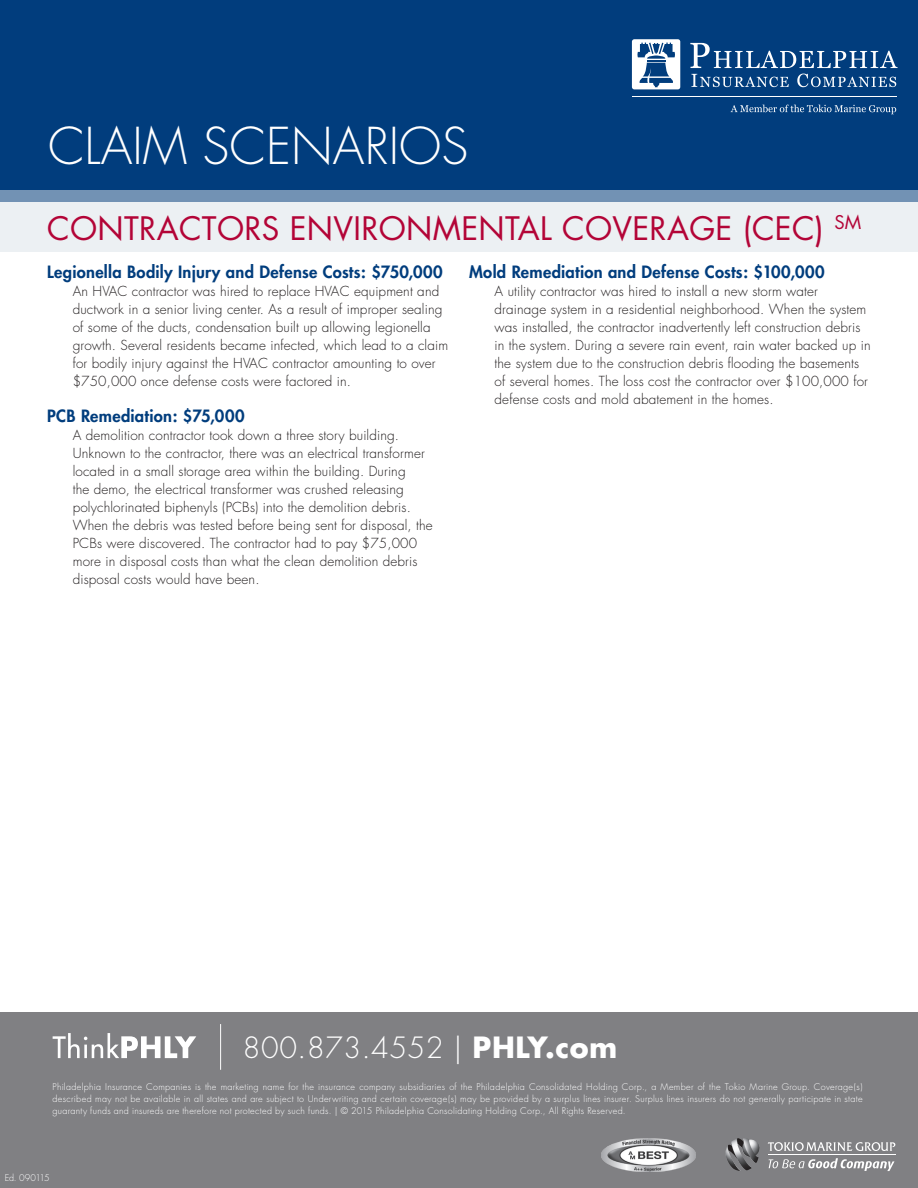
<style>
.page{position:relative;width:918px;height:1188px;background:#fff}
.page>*{position:absolute;margin:0;border:0;box-sizing:border-box;transform-origin:0 0}
.t1{font:300 49.5px "Futura";color:#fff}
.t2{font:31.5px "Futura";letter-spacing:.01em;color:#b30437}
.t3{font:300 28.5px "Futura";letter-spacing:.02em;color:#fff}
.t4{font:800 16.5px "Futura";letter-spacing:.02em;color:#013d7d}
.t5{font:300 13.5px/18px "Futura";letter-spacing:.01em;color:#231f20}
.t6{font:300 9px/12px "Futura";letter-spacing:.03em;color:#fff;text-align:justify}
.t7{font:300 9px "Futura";letter-spacing:-.055em;color:#fff}
.s1{font-weight:700}
</style>
<div class="page">
<div style="left:0;top:0;width:918px;height:202px;background:#013d7d"></div>
<div style="left:632px;top:39px;width:48px;height:50px;background:#fff;border-radius:3px"></div>
<svg style="left:690px;top:43px;width:208px;height:25px"></svg>
<svg style="left:691px;top:74px;width:98px;height:13px"></svg>
<svg style="left:797px;top:74px;width:99px;height:13px"></svg>
<svg style="left:637px;top:43px;width:38px;height:44px"></svg>
<hr style="left:633px;top:96px;width:264px;height:1px;background:#fff">
<svg style="left:731px;top:105px;width:165px;height:9px"></svg>
<svg style="left:0;top:190px;width:918px;height:62px;fill:#ecf0f3"></svg>
<div style="left:0;top:1012px;width:918px;height:176px;background:#808083"></div>
<svg style="left:53px;top:1033px;width:143px;height:25px"></svg>
<svg style="left:768px;top:1142px;width:127px;height:9px"></svg>
<svg style="left:769px;top:1158px;width:125px;height:13px"></svg>
<hr style="left:768px;top:1155px;width:127px;height:1px;background:#fff">
<img style="left:725px;top:1138px;width:35px;height:33px">
<img style="left:601px;top:1138px;width:94px;height:33px">
<hr style="left:220px;top:1024px;width:1px;height:46px;background:#fff">
<h1 class="t1" style="left:48px;top:116px;width:422px">CLAIM SCENARIOS</h1>
<p class="t2" style="left:47px;top:208px;width:815px">CONTRACTORS ENVIRONMENTAL COVERAGE (CEC) <sup>SM</sup></p>
<p class="t4" style="left:47px;top:261px;width:397px">Legionella Bodily Injury and Defense Costs: $750,000</p>
<p class="t5" style="left:73px;top:282px;width:377px">An HVAC contractor was hired to replace HVAC equipment and ductwork in a senior living center. As a result of improper sealing of some of the ducts, condensation built up allowing legionella growth. Several residents became infected, which lead to a claim for bodily injury against the HVAC contractor amounting to over $750,000 once defense costs were factored in.</p>
<p class="t4" style="left:47px;top:406px;width:199px">PCB Remediation: $75,000</p>
<p class="t5" style="left:73px;top:427px;width:362px">A demolition contractor took down a three story building.<br>Unknown to the contractor, there was an electrical transformer located in a small storage area within the building. During<br>the demo, the electrical transformer was crushed releasing polychlorinated biphenyls (PCBs) into the demolition debris.<br>When the debris was tested before being sent for disposal, the PCBs were discovered. The contractor had to pay $75,000 more in disposal costs than what the clean demolition debris disposal costs would have been.</p>
<p class="t4" style="left:469px;top:261px;width:357px">Mold Remediation and Defense Costs: $100,000</p>
<p class="t5" style="left:495px;top:282px;width:378px">A utility contractor was hired to install a new storm water drainage system in a residential neighborhood. When the system was installed, the contractor inadvertently left construction debris in the system. During a severe rain event, rain water backed up in the system due to the construction debris flooding the basements of several homes. The loss cost the contractor over $100,000 for defense costs and mold abatement in the homes.</p>
<h3 class="t3" style="left:243px;top:1030px;width:376px">800.873.4552 | <span class="s1">PHLY.com</span></h3>
<p class="t6" style="left:53px;top:1081px;width:811px">Philadelphia Insurance Companies is the marketing name for the insurance company subsidiaries of the Philadelphia Consolidated Holding Corp., a Member of the Tokio Marine Group. Coverage(s) described may not be available in all states and are subject to Underwriting and certain coverage(s) may be provided by a surplus lines insurer. Surplus lines insurers do not generally participate in state guaranty funds and insureds are therefore not protected by such funds. | © 2015 Philadelphia Consolidating Holding Corp., All Rights Reserved.</p>
<p class="t7" style="left:5px;top:1173px;width:47px">Ed. 090115</p>
</div>
